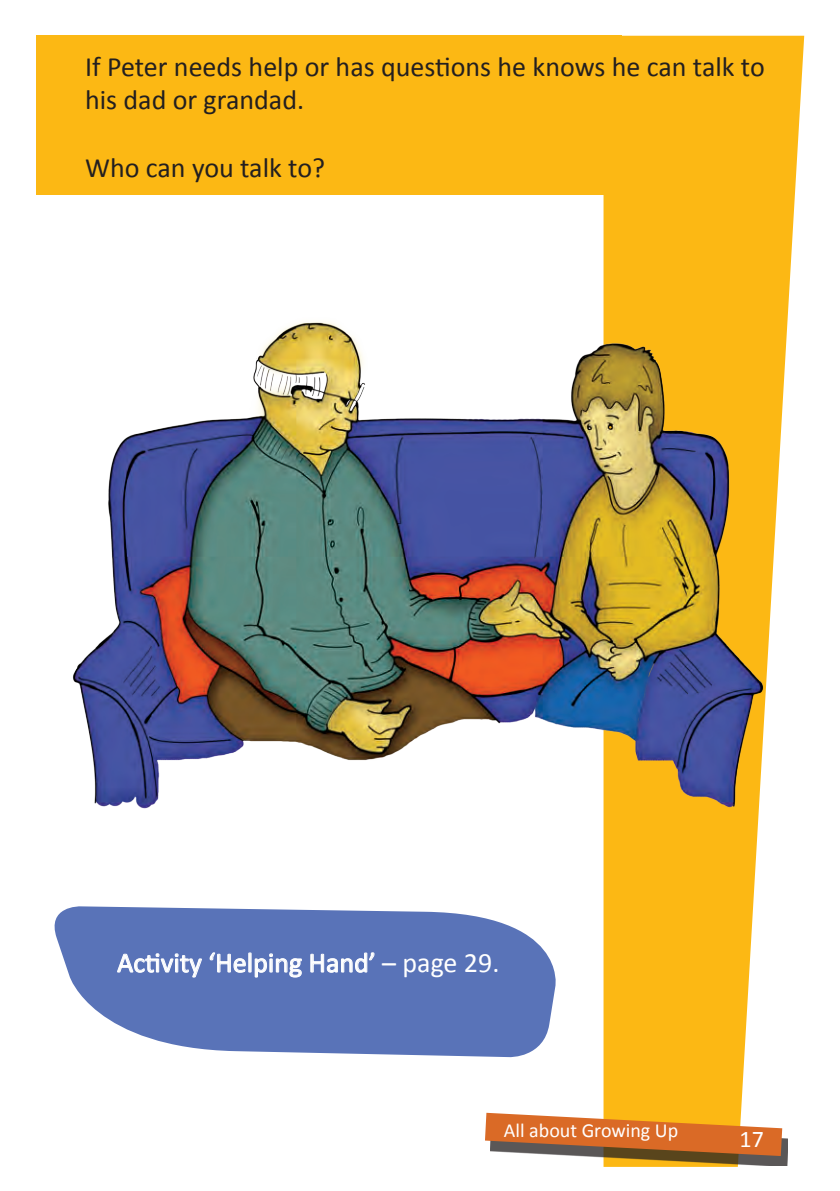
<style>
.page{position:relative;width:840px;height:1191px;background:#fff}
.page>*{position:absolute;margin:0;border:0;box-sizing:border-box;transform-origin:0 0}
.t1{font:28px/33.6px "Calibri";color:#231f20}
.t2{font:28px "Calibri";color:#fff}
.t3{font:24px "Calibri";color:#fff}
.t4{font:20px "Calibri";color:#fff}
</style>
<div class="page">
<svg style="left:603px;top:36px;width:200px;height:1130px;fill:#fcb814"></svg>
<svg style="left:54px;top:906px;width:502px;height:151px;background:#7288c3"></svg>
<img style="left:73px;top:311px;width:715px;height:525px">
<svg style="left:116px;top:953px;width:86px;height:25px;background:#7b90c6"></svg>
<svg style="left:209px;top:952px;width:93px;height:26px;background:#7d91c7"></svg>
<svg style="left:310px;top:952px;width:65px;height:21px"></svg>
<div style="left:36px;top:36px;width:585px;height:159px;background:#fcb814"></div>
<div style="left:490px;top:1122px;width:297px;height:44px;background:#231f20;opacity:.75"></div>
<svg style="left:485px;top:1112px;width:296px;height:44px;background:#ce7e3e"></svg>
<p class="t1" style="left:85px;top:48px;width:680px">If Peter needs help or has questions he knows he can talk to his dad or grandad.</p>
<p class="t1" style="left:85px;top:149px;width:241px">Who can you talk to?</p>
<p class="t2" style="left:117px;top:945px;width:383px">Activity ‘Helping Hand’ – page 29.</p>
<p class="t4" style="left:503px;top:1118px;width:176px">All about Growing Up</p>
<p class="t3" style="left:739px;top:1124px;width:26px">17</p>
</div>
